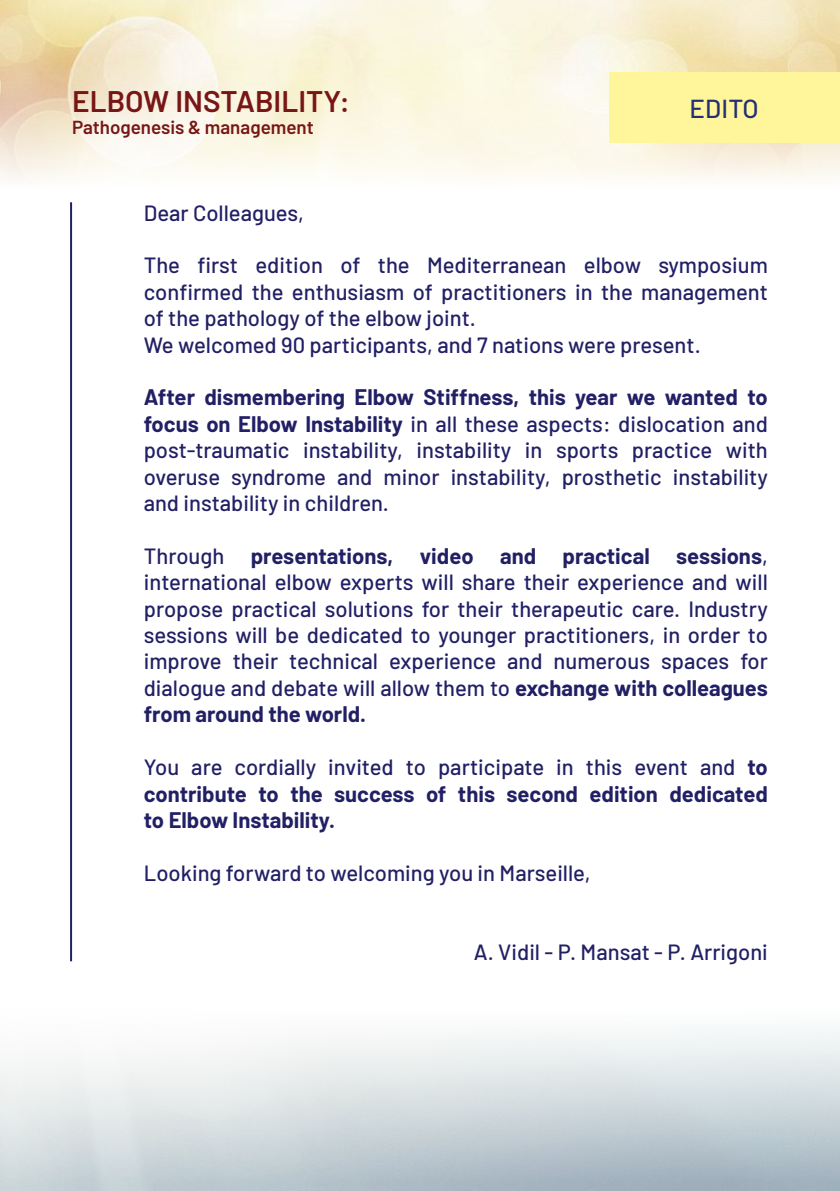
<style>
.page{position:relative;width:840px;height:1191px;background:#fff}
.page>*{position:absolute;margin:0;border:0;box-sizing:border-box;transform-origin:0 0}
.t1{font:600 29.8px "Barlow";color:#781616}
.t2{font:500 26px "Barlow";letter-spacing:.005em;color:#252f76}
.t3{font:500 22px/26.4px "Barlow";color:#222065;text-align:justify}
.t4{font:700 22px/26.4px "Barlow";color:#222065;text-align:justify}
.t5{font:600 18.8px "Barlow";color:#781616}
.s1{font-weight:700}
.s2{font-weight:500}
</style>
<div class="page">
<div style="left:609px;top:72px;width:230px;height:71px;background:#fff59b"></div>
<hr style="left:70px;top:202px;width:2px;height:759px;background:#222065">
<h1 class="t1" style="left:72px;top:79px;width:279px">ELBOW INSTABILITY:</h1>
<p class="t2" style="left:689px;top:90px;width:70px">EDITO</p>
<p class="t5" style="left:72px;top:113px;width:243px">Pathogenesis &amp; management</p>
<p class="t3" style="left:144px;top:198px;width:162px">Dear Colleagues,</p>
<p class="t3" style="left:144px;top:250px;width:625px;text-align:left">The first edition of the Mediterranean elbow symposium confirmed the enthusiasm of practitioners in the management of the pathology of the elbow joint.<br>We welcomed 90 participants, and 7 nations were present.</p>
<p class="t3" style="left:144px;top:382px;width:625px"><span class="s1">After dismembering Elbow Stiffness, this year we wanted to focus on Elbow Instability</span> in all these aspects: dislocation and post-traumatic instability, instability in sports practice with overuse syndrome and minor instability, prosthetic instability and instability in children.</p>
<p class="t3" style="left:144px;top:541px;width:625px">Through <span class="s1">presentations, video and practical sessions</span>, international elbow experts will share their experience and will propose practical solutions for their therapeutic care. Industry sessions will be dedicated to younger practitioners, in order to improve their technical experience and numerous spaces for dialogue and debate will allow them to <span class="s1">exchange with colleagues from around the world.</span></p>
<p class="t4" style="left:144px;top:752px;width:625px"><span class="s2">You are cordially invited to participate in this event and</span> to contribute to the success of this second edition dedicated to Elbow Instability.</p>
<p class="t3" style="left:144px;top:858px;width:448px">Looking forward to welcoming you in Marseille,</p>
<p class="t3" style="left:473px;top:937px;width:295px">A. Vidil - P. Mansat - P. Arrigoni</p>
</div>
